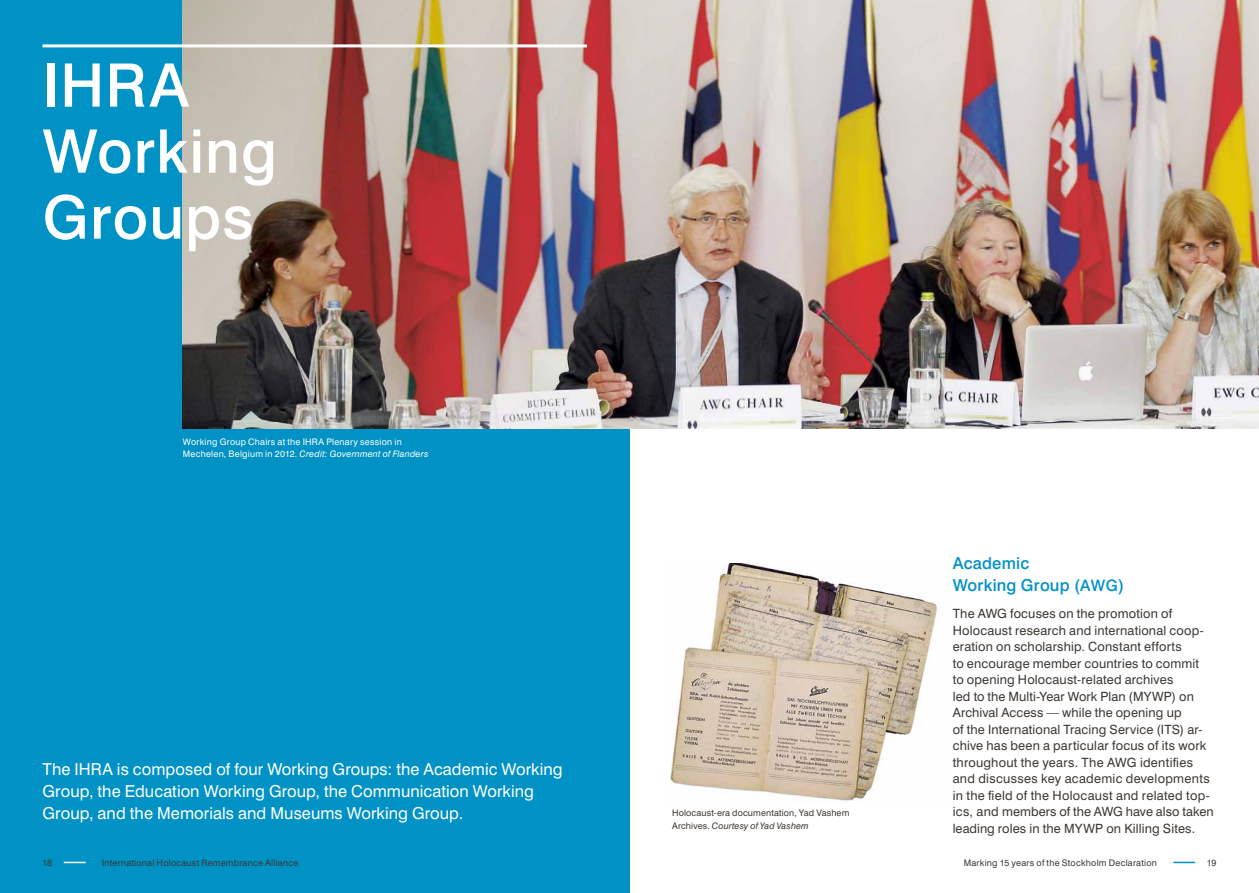
<style>
.page{position:relative;width:1259px;height:893px;background:#fff}
.page>*{position:absolute;margin:0;border:0;box-sizing:border-box;transform-origin:0 0}
.t1{font:500 60px/66px "Swiss 721 BT";letter-spacing:.02em;color:#fff}
.t2{font:16.5px/22px "Swiss 721 BT";color:#fff}
.t3{font:500 16.5px/22px "Swiss 721 BT";letter-spacing:.01em;color:#0092c4}
.t4{font:12.75px/16.5px "Swiss 721 BT";letter-spacing:.015em;color:#3d3732}
.t5{font:9px/12.3px "Swiss 721 BT";letter-spacing:.025em;color:#3d3732}
.t6{font:9px/12.3px "Swiss 721 BT";letter-spacing:.025em;color:#fff}
.s1{font-style:italic}
.s2{font-size:15.75px}
</style>
<div class="page">
<div style="left:0;top:0;width:629px;height:893px;background:#0092c4"></div>
<svg style="left:1173px;top:862px;width:22px;height:1px"></svg>
<svg style="left:64px;top:862px;width:22px;height:1px"></svg>
<img style="left:183px;top:0;width:1076px;height:428px">
<img style="left:670px;top:564px;width:270px;height:237px">
<hr style="left:43px;top:44px;width:544px;height:3px;background:#fff">
<h1 class="t1" style="left:43px;top:52px;width:236px">IHRA<br>Working<br>Groups</h1>
<p class="t6" style="left:183px;top:435px;width:247px">Working Group Chairs at the IHRA Plenary session in<br>Mechelen, Belgium in 2012. <span class="s1">Credit: Government of Flanders</span></p>
<p class="t2" style="left:43px;top:758px;width:521px">The IHRA is composed of four Working Groups: the Academic Working<br>Group, the Education Working Group, the Communication Working<br>Group, and the Memorials and Museums Working Group.</p>
<p class="t5" style="left:672px;top:807px;width:179px">Holocaust-era documentation, Yad Vashem<br>Archives. <span class="s1">Courtesy of Yad Vashem</span></p>
<p class="t3" style="left:952px;top:552px;width:173px">Academic<br>Working Group (<span class="s2">AWG</span>)</p>
<p class="t4" style="left:952px;top:605px;width:263px">The AWG focuses on the promotion of Holocaust research and international coop&shy;eration on scholarship. Constant efforts<br>to encourage member countries to commit<br>to opening Holocaust-related archives<br>led to the Multi-Year Work Plan (MYWP) on Archival Access — while the opening up<br>of the International Tracing Service (ITS) ar&shy;chive has been a particular focus of its work throughout the years. The AWG identifies and discusses key academic developments in the field of the Holocaust and related top&shy;ics, and members of the AWG have also taken leading roles in the MYWP on Killing Sites.</p>
<p class="t5" style="left:43px;top:856px;width:11px">18</p>
<p class="t5" style="left:102px;top:856px;width:198px">International Holocaust Remembrance Alliance</p>
<p class="t5" style="left:963px;top:856px;width:195px">Marking 15 years of the Stockholm Declaration</p>
<p class="t5" style="left:1206px;top:856px;width:11px">19</p>
</div>
